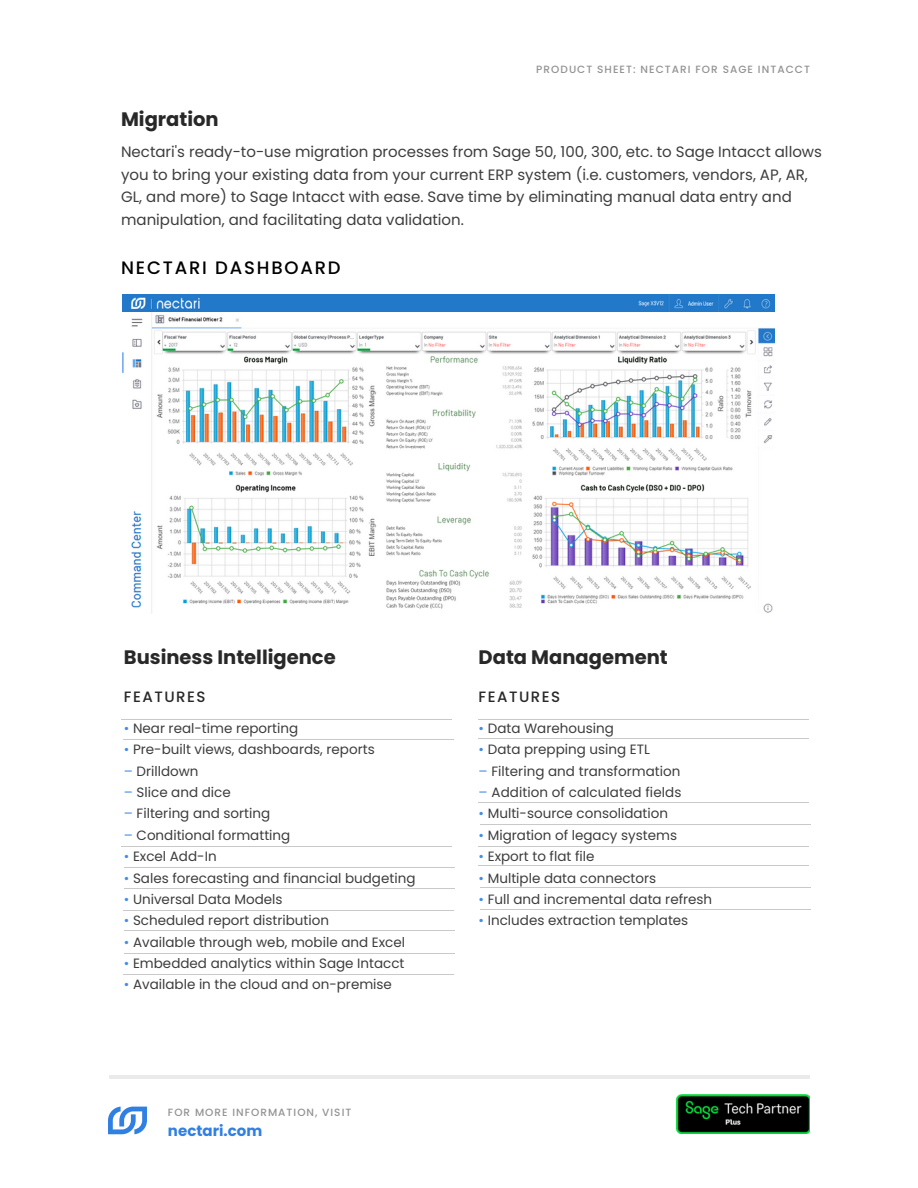
<style>
.page{position:relative;width:918px;height:1188px;background:#fff}
.page>*{position:absolute;margin:0;border:0;box-sizing:border-box;transform-origin:0 0}
.t1{font:700 19.5px "Poppins";color:#282828}
.t2{font:500 18px "Poppins";letter-spacing:.1em;color:#000}
.t3{font:15px/22.5px "Poppins";color:#3d3d3d}
.t4{font:500 15px "Poppins";letter-spacing:.1em;color:#282828}
.t5{font:700 15px "Poppins";color:#307fe2}
.t6{font:13.5px "Poppins";color:#3d3d3d}
.t7{font:500 10.5px "Poppins";letter-spacing:.1em;color:#939393}
.s1{color:#458ce5}
</style>
<div class="page">
<img style="left:677px;top:1094px;width:133px;height:40px">
<hr style="left:109px;top:1075px;width:700px;height:4px;background:#eaeaea">
<svg style="left:108px;top:1107px;width:39px;height:27px"></svg>
<img style="left:122px;top:294px;width:653px;height:320px">
<hr style="left:123px;top:739px;width:330px;height:1px;background:#c9c9c9">
<hr style="left:121px;top:846px;width:330px;height:1px;background:#c9c9c9">
<hr style="left:124px;top:931px;width:330px;height:1px;background:#c9c9c9">
<hr style="left:124px;top:953px;width:330px;height:1px;background:#c9c9c9">
<hr style="left:123px;top:974px;width:330px;height:1px;background:#c9c9c9">
<hr style="left:479px;top:719px;width:330px;height:1px;background:#c9c9c9">
<hr style="left:479px;top:866px;width:330px;height:1px;background:#c9c9c9">
<hr style="left:480px;top:887px;width:330px;height:1px;background:#c9c9c9">
<hr style="left:480px;top:909px;width:330px;height:1px;background:#c9c9c9">
<hr style="left:124px;top:867px;width:330px;height:1px;background:#c9c9c9">
<hr style="left:124px;top:888px;width:330px;height:1px;background:#c9c9c9">
<hr style="left:123px;top:910px;width:330px;height:1px;background:#c9c9c9">
<hr style="left:479px;top:846px;width:330px;height:1px;background:#c9c9c9">
<hr style="left:480px;top:824px;width:330px;height:1px;background:#c9c9c9">
<hr style="left:121px;top:719px;width:330px;height:1px;background:#c9c9c9">
<hr style="left:479px;top:738px;width:330px;height:1px;background:#c9c9c9">
<hr style="left:479px;top:802px;width:330px;height:1px;background:#c9c9c9">
<h1 class="t1" style="left:121px;top:105px;width:99px">Migration</h1>
<p class="t7" style="left:536px;top:61px;width:275px">PRODUCT SHEET: NECTARI FOR SAGE INTACCT</p>
<p class="t3" style="left:121px;top:141px;width:702px">Nectari's ready-to-use migration processes from Sage 50, 100, 300, etc. to Sage Intacct allows you to bring your existing data from your current ERP system (i.e. customers, vendors, AP, AR, GL, and more) to Sage Intacct with ease. Save time by eliminating manual data entry and manipulation, and facilitating data validation.</p>
<h2 class="t2" style="left:121px;top:256px;width:221px">NECTARI DASHBOARD</h2>
<h1 class="t1" style="left:124px;top:644px;width:213px">Business Intelligence</h1>
<p class="t4" style="left:124px;top:686px;width:83px">FEATURES</p>
<p class="t6" style="left:124px;top:719px;width:176px"><span class="s1">•</span> Near real-time reporting</p>
<p class="t6" style="left:124px;top:740px;width:252px"><span class="s1">•</span> Pre-built views, dashboards, reports</p>
<p class="t6" style="left:124px;top:761px;width:76px"><span class="s1">–</span> Drilldown</p>
<p class="t6" style="left:124px;top:783px;width:108px"><span class="s1">–</span> Slice and dice</p>
<p class="t6" style="left:124px;top:804px;width:148px"><span class="s1">–</span> Filtering and sorting</p>
<p class="t6" style="left:124px;top:826px;width:168px"><span class="s1">–</span> Conditional formatting</p>
<p class="t6" style="left:124px;top:847px;width:94px"><span class="s1">•</span> Excel Add-In</p>
<p class="t6" style="left:124px;top:868px;width:293px"><span class="s1">•</span> Sales forecasting and financial budgeting</p>
<p class="t6" style="left:124px;top:890px;width:160px"><span class="s1">•</span> Universal Data Models</p>
<p class="t6" style="left:124px;top:911px;width:207px"><span class="s1">•</span> Scheduled report distribution</p>
<p class="t6" style="left:124px;top:932px;width:283px"><span class="s1">•</span> Available through web, mobile and Excel</p>
<p class="t6" style="left:124px;top:954px;width:282px"><span class="s1">•</span> Embedded analytics within Sage Intacct</p>
<p class="t6" style="left:124px;top:975px;width:270px"><span class="s1">•</span> Available in the cloud and on-premise</p>
<p class="t7" style="left:168px;top:1105px;width:185px">FOR MORE INFORMATION, VISIT</p>
<p class="t5" style="left:168px;top:1121px;width:96px">nectari.com</p>
<h1 class="t1" style="left:479px;top:644px;width:191px">Data Management</h1>
<p class="t4" style="left:479px;top:686px;width:83px">FEATURES</p>
<p class="t6" style="left:479px;top:719px;width:137px"><span class="s1">•</span> Data Warehousing</p>
<p class="t6" style="left:479px;top:740px;width:173px"><span class="s1">•</span> Data prepping using ETL</p>
<p class="t6" style="left:479px;top:761px;width:203px"><span class="s1">–</span> Filtering and transformation</p>
<p class="t6" style="left:479px;top:783px;width:204px"><span class="s1">–</span> Addition of calculated fields</p>
<p class="t6" style="left:479px;top:804px;width:191px"><span class="s1">•</span> Multi-source consolidation</p>
<p class="t6" style="left:479px;top:826px;width:200px"><span class="s1">•</span> Migration of legacy systems</p>
<p class="t6" style="left:479px;top:847px;width:117px"><span class="s1">•</span> Export to flat file</p>
<p class="t6" style="left:479px;top:868px;width:179px"><span class="s1">•</span> Multiple data connectors</p>
<p class="t6" style="left:479px;top:890px;width:235px"><span class="s1">•</span> Full and incremental data refresh</p>
<p class="t6" style="left:479px;top:911px;width:211px"><span class="s1">•</span> Includes extraction templates</p>
</div>
